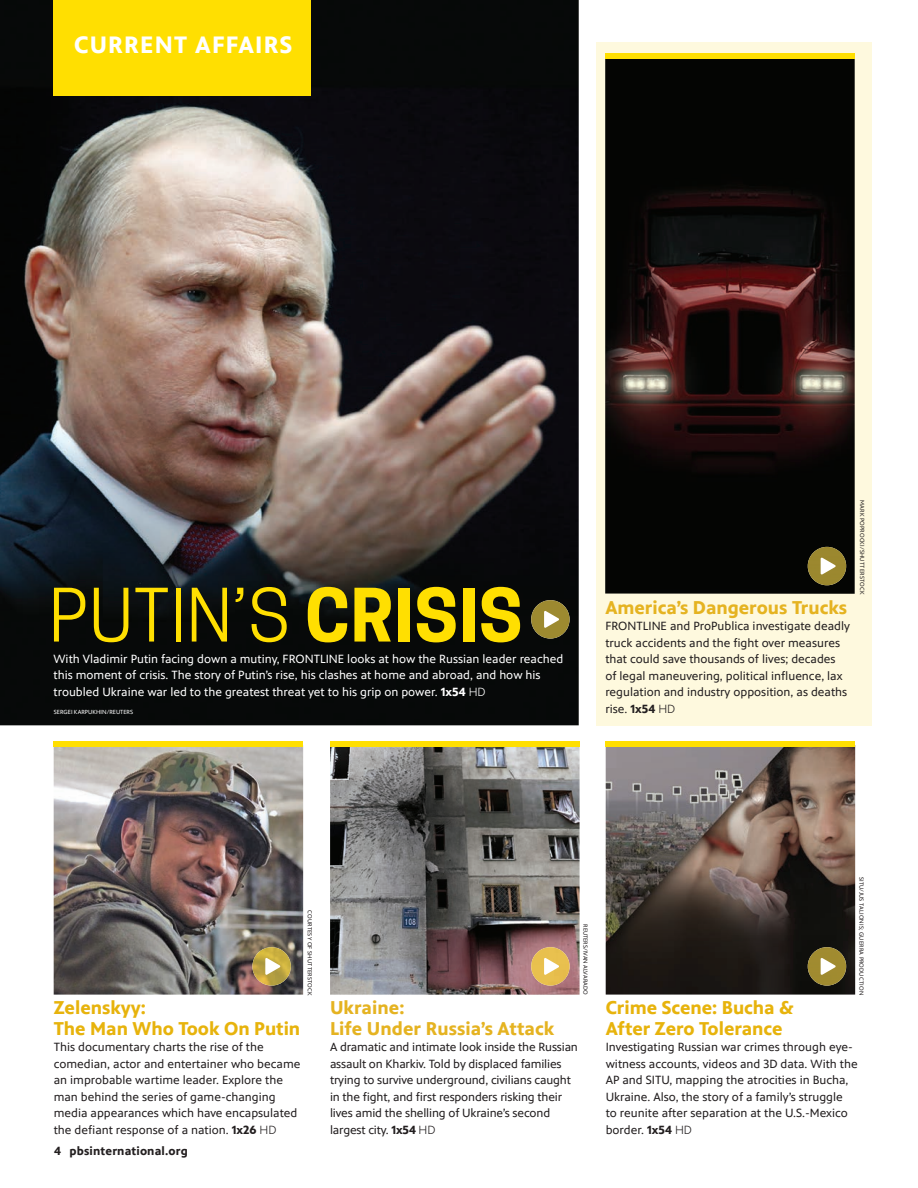
<style>
.page{position:relative;width:918px;height:1188px;background:#fff}
.page>*{position:absolute;margin:0;border:0;box-sizing:border-box;transform-origin:0 0}
.t1{font:69px "Cooper Hewitt";letter-spacing:.01em;color:#ffdf01}
.t2{font:700 24px "PBS Sans";letter-spacing:.05em;color:#fff}
.t3{font:700 18.75px/21px "PBS Sans";color:#e7b30c}
.t4{font:700 18.75px/21px "PBS Sans";color:#e5b321}
.t5{font:12px/16.5px "PBS Sans";color:#231f20}
.t6{font:12px/16.5px "PBS Sans";color:#fff}
.t7{font:700 12px "PBS Sans";letter-spacing:.015em;color:#231f20}
.t8{font:6px "PBS Sans";letter-spacing:.025em;color:#231f20}
.t9{font:6px "PBS Sans";letter-spacing:.005em;color:#fff}
.t10{font:6px "PBS Sans";letter-spacing:.005em;color:#231f20}
.s1{font-weight:700}
.s2{font-weight:300}
</style>
<div class="page">
<img style="left:0;top:0;width:579px;height:725px">
<div style="left:54px;top:0;width:257px;height:96px;background:#ffdf01"></div>
<div style="left:597px;top:43px;width:275px;height:683px;background:#fef9de"></div>
<img style="left:605px;top:59px;width:250px;height:535px">
<img style="left:54px;top:747px;width:249px;height:248px">
<div style="left:54px;top:742px;width:249px;height:5px;background:#ffdf01"></div>
<div style="left:605px;top:54px;width:250px;height:5px;background:#ffdf01"></div>
<img style="left:330px;top:747px;width:250px;height:248px">
<div style="left:330px;top:742px;width:250px;height:5px;background:#ffdf01"></div>
<img style="left:606px;top:747px;width:249px;height:248px">
<div style="left:606px;top:742px;width:249px;height:5px;background:#ffdf01"></div>
<img style="left:808px;top:547px;width:38px;height:38px;border-radius:19px">
<svg style="left:821px;top:557px;width:15px;height:18px"></svg>
<img style="left:808px;top:947px;width:38px;height:39px;border-radius:19px">
<svg style="left:821px;top:958px;width:15px;height:17px"></svg>
<img style="left:531px;top:947px;width:39px;height:39px;border-radius:19px">
<svg style="left:544px;top:958px;width:15px;height:17px"></svg>
<img style="left:252px;top:947px;width:39px;height:39px;border-radius:19px">
<svg style="left:265px;top:958px;width:15px;height:17px"></svg>
<img style="left:531px;top:600px;width:39px;height:39px;border-radius:19px">
<svg style="left:544px;top:611px;width:15px;height:17px"></svg>
<h2 class="t2" style="left:74px;top:31px;width:220px">CURRENT AFFAIRS</h2>
<h1 class="t1" style="left:49px;top:575px;width:475px">PUTIN’S <span class="s1">CRISIS</span></h1>
<p class="t6" style="left:54px;top:651px;width:511px">With Vladimir Putin facing down a mutiny, FRONTLINE looks at how the Russian leader reached this moment of crisis. The story of Putin’s rise, his clashes at home and abroad, and how his troubled Ukraine war led to the greatest threat yet to his grip on power. <span class="s1">1x54</span> <span class="s2">HD</span></p>
<p class="t9" style="left:54px;top:708px;width:81px">SERGEI KARPUKHIN/REUTERS</p>
<h3 class="t4" style="left:605px;top:597px;width:243px">America’s Dangerous Trucks</h3>
<p class="t5" style="left:605px;top:618px;width:246px">FRONTLINE and ProPublica investigate deadly truck accidents and the fight over measures that could save thousands of lives; decades<br>of legal maneuvering, political influence, lax regulation and industry opposition, as deaths rise. <span class="s1">1x54</span> <span class="s2">HD</span></p>
<p class="t8" style="left:865px;top:500px;width:95px;rotate:90deg">MARK POPROCKI/SHUTTERSTOCK</p>
<p class="t8" style="left:313px;top:910px;width:86px;rotate:90deg">COURTESY OF SHUTTERSTOCK</p>
<h3 class="t3" style="left:54px;top:997px;width:248px">Zelenskyy:<br>The Man Who Took On Putin</h3>
<p class="t5" style="left:54px;top:1039px;width:248px">This documentary charts the rise of the comedian, actor and entertainer who became an improbable wartime leader. Explore the man behind the series of game-changing media appearances which have encapsulated the defiant response of a nation. <span class="s1">1x26</span> <span class="s2">HD</span></p>
<p class="t7" style="left:54px;top:1144px;width:135px">4 pbsinternational.org</p>
<p class="t10" style="left:589px;top:924px;width:72px;rotate:90deg">REUTERS/IVAN ALVARADO</p>
<h3 class="t4" style="left:330px;top:997px;width:226px">Ukraine:<br>Life Under Russia’s Attack</h3>
<p class="t5" style="left:330px;top:1039px;width:249px">A dramatic and intimate look inside the Russian assault on Kharkiv. Told by displaced families trying to survive underground, civilians caught in the fight, and first responders risking their lives amid the shelling of Ukraine’s second largest city. <span class="s1">1x54</span> <span class="s2">HD</span></p>
<p class="t8" style="left:865px;top:877px;width:120px;rotate:90deg">SITU/JUS TALIONIS; GUERRA PRODUCTION</p>
<h3 class="t3" style="left:606px;top:997px;width:190px">Crime Scene: Bucha &amp;<br>After Zero Tolerance</h3>
<p class="t5" style="left:606px;top:1039px;width:254px">Investigating Russian war crimes through eye&shy;witness accounts, videos and 3D data. With the AP and SITU, mapping the atrocities in Bucha, Ukraine. Also, the story of a family’s struggle<br>to reunite after separation at the U.S.-Mexico border. <span class="s1">1x54</span> <span class="s2">HD</span></p>
</div>
